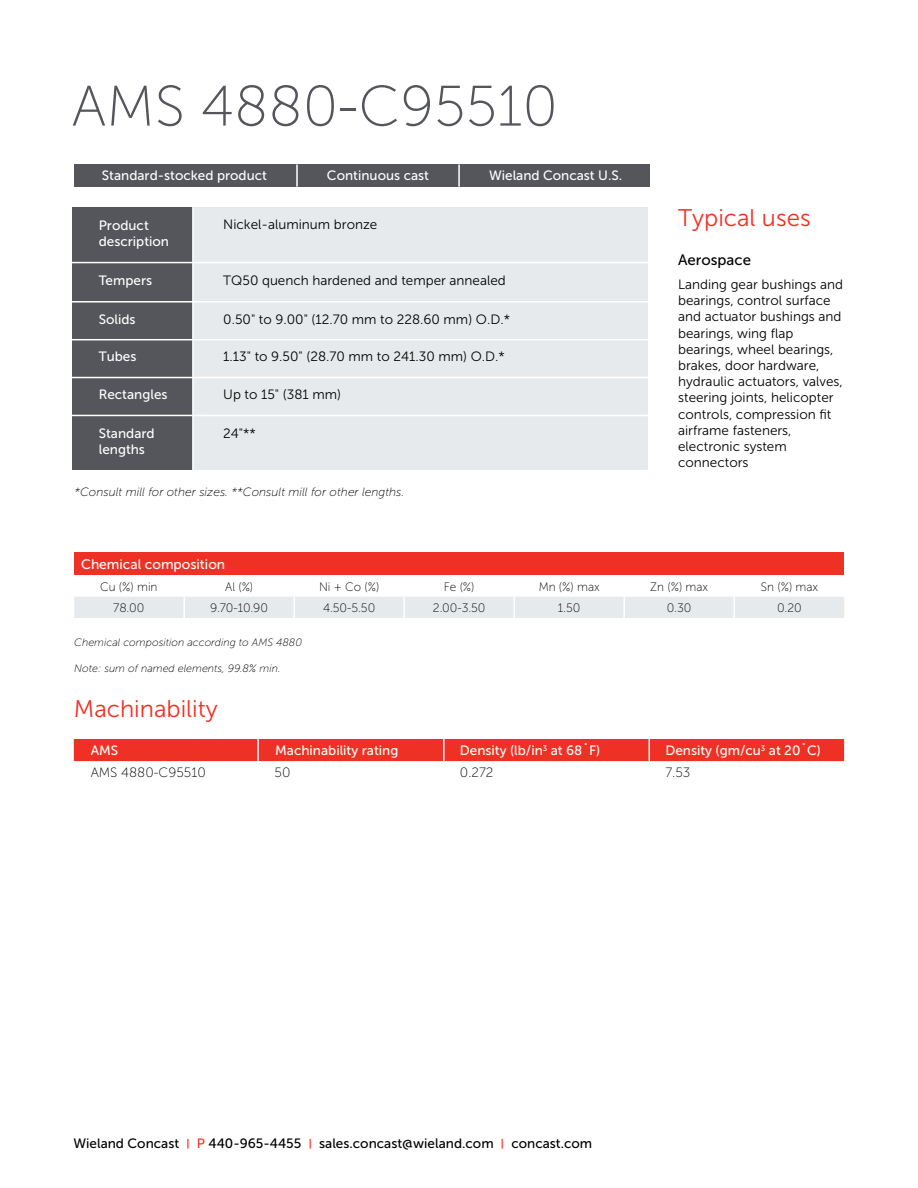
<style>
.page{position:relative;width:918px;height:1188px;background:#fff}
.page>*{position:absolute;margin:0;border:0;box-sizing:border-box;transform-origin:0 0}
.t1{font:57px "Museo Sans 100";color:#54565b}
.t2{font:24px "Museo Sans 300";color:#ee3124}
.t3{font:15px "Museo Sans 500";color:#010101}
.t4{font:13.8px "Museo Sans 500";color:#fff}
.t5{font:13.5px/16.2px "Museo Sans 300";color:#010101}
.t6{font:13.5px/16.2px "Museo Sans 500";color:#fff}
.t7{font:13.5px "Museo Sans 500";color:#000}
.t8{font:13.5px "Museo Sans 100";color:#000}
.t9{font:12.15px "Museo Sans 100";color:#000}
.t10{font:italic 12px "Museo Sans 100";color:#000}
.t11{font:italic 10.65px "Museo Sans 100";color:#000}
.s1{font-size:10.2px;color:#ee3124}
.s2{color:#ee3124}
</style>
<div class="page">
<div style="left:193px;top:207px;width:455px;height:263px;background:#e7eaec"></div>
<div style="left:74px;top:739px;width:770px;height:22px;background:#ee3124"></div>
<hr style="left:257px;top:739px;width:2px;height:44px;background:#fff">
<hr style="left:443px;top:739px;width:2px;height:44px;background:#fff">
<div style="left:74px;top:164px;width:576px;height:23px;background:#54565b"></div>
<hr style="left:296px;top:164px;width:2px;height:23px;background:#fff">
<hr style="left:458px;top:164px;width:2px;height:23px;background:#fff">
<div style="left:73px;top:207px;width:120px;height:263px;background:#54565b"></div>
<hr style="left:69px;top:339px;width:585px;height:1px;background:#fff">
<hr style="left:69px;top:415px;width:585px;height:1px;background:#fff">
<hr style="left:69px;top:301px;width:585px;height:2px;background:#fff">
<hr style="left:69px;top:262px;width:585px;height:1px;background:#fff">
<hr style="left:192px;top:205px;width:2px;height:268px;background:#fff">
<hr style="left:69px;top:377px;width:585px;height:1px;background:#fff">
<div style="left:74px;top:553px;width:770px;height:22px;background:#ee3124"></div>
<div style="left:74px;top:597px;width:770px;height:21px;background:#e7eaec"></div>
<hr style="left:183px;top:597px;width:2px;height:21px;background:#fff">
<hr style="left:293px;top:597px;width:2px;height:21px;background:#fff">
<hr style="left:403px;top:597px;width:2px;height:21px;background:#fff">
<hr style="left:513px;top:597px;width:2px;height:21px;background:#fff">
<hr style="left:623px;top:597px;width:2px;height:21px;background:#fff">
<hr style="left:733px;top:597px;width:2px;height:21px;background:#fff">
<hr style="left:649px;top:739px;width:1px;height:44px;background:#fff">
<h1 class="t1" style="left:72px;top:76px;width:488px">AMS 4880-C95510</h1>
<p class="t6" style="left:102px;top:167px;width:167px">Standard-stocked product</p>
<p class="t6" style="left:327px;top:167px;width:104px">Continuous cast</p>
<p class="t6" style="left:489px;top:167px;width:135px">Wieland Concast U.S.</p>
<p class="t6" style="left:99px;top:217px;width:72px">Product description</p>
<p class="t5" style="left:223px;top:217px;width:156px">Nickel-aluminum bronze</p>
<p class="t6" style="left:99px;top:273px;width:55px">Tempers</p>
<p class="t5" style="left:223px;top:273px;width:284px">TQ50 quench hardened and temper annealed</p>
<p class="t6" style="left:99px;top:312px;width:38px">Solids</p>
<p class="t5" style="left:223px;top:312px;width:288px">0.50" to 9.00" (12.70 mm to 228.60 mm) O.D.*</p>
<p class="t6" style="left:99px;top:349px;width:39px">Tubes</p>
<p class="t5" style="left:223px;top:349px;width:283px">1.13" to 9.50" (28.70 mm to 241.30 mm) O.D.*</p>
<p class="t6" style="left:99px;top:386px;width:70px">Rectangles</p>
<p class="t5" style="left:223px;top:386px;width:119px">Up to 15" (381 mm)</p>
<p class="t6" style="left:99px;top:425px;width:57px">Standard lengths</p>
<p class="t5" style="left:223px;top:425px;width:34px">24"**</p>
<p class="t10" style="left:74px;top:486px;width:332px">*Consult mill for other sizes. **Consult mill for other lengths.</p>
<h2 class="t2" style="left:678px;top:205px;width:134px">Typical uses</h2>
<p class="t3" style="left:678px;top:252px;width:74px">Aerospace</p>
<p class="t5" style="left:678px;top:276px;width:166px">Landing gear bushings and bearings, control surface and actuator bushings and bearings, wing flap bearings, wheel bearings, brakes, door hardware, hydraulic actuators, valves, steering joints, helicopter controls, compression fit airframe fasteners, electronic system connectors</p>
<p class="t4" style="left:81px;top:557px;width:146px">Chemical composition</p>
<p class="t9" style="left:100px;top:580px;width:59px">Cu (%) min</p>
<p class="t9" style="left:225px;top:580px;width:30px">Al (%)</p>
<p class="t9" style="left:319px;top:580px;width:62px">Ni + Co (%)</p>
<p class="t9" style="left:444px;top:580px;width:32px">Fe (%)</p>
<p class="t9" style="left:539px;top:580px;width:63px">Mn (%) max</p>
<p class="t9" style="left:650px;top:580px;width:59px">Zn (%) max</p>
<p class="t9" style="left:761px;top:580px;width:59px">Sn (%) max</p>
<p class="t9" style="left:113px;top:601px;width:33px">78.00</p>
<p class="t9" style="left:210px;top:601px;width:59px">9.70-10.90</p>
<p class="t9" style="left:323px;top:601px;width:54px">4.50-5.50</p>
<p class="t9" style="left:433px;top:601px;width:54px">2.00-3.50</p>
<p class="t9" style="left:558px;top:601px;width:24px">1.50</p>
<p class="t9" style="left:667px;top:601px;width:26px">0.30</p>
<p class="t9" style="left:777px;top:601px;width:26px">0.20</p>
<p class="t11" style="left:74px;top:637px;width:229px">Chemical composition according to AMS 4880</p>
<p class="t11" style="left:74px;top:662px;width:208px">Note: sum of named elements, 99.8% min.</p>
<h2 class="t2" style="left:74px;top:696px;width:145px">Machinability</h2>
<p class="t6" style="left:91px;top:742px;width:29px">AMS</p>
<p class="t8" style="left:91px;top:765px;width:117px">AMS 4880-C95510</p>
<p class="t6" style="left:275px;top:742px;width:125px">Machinability rating</p>
<p class="t8" style="left:275px;top:765px;width:17px">50</p>
<p class="t6" style="left:460px;top:742px;width:142px">Density (lb/in<sup>3</sup> at 68˚F)</p>
<p class="t8" style="left:460px;top:765px;width:35px">0.272</p>
<p class="t6" style="left:665px;top:742px;width:157px">Density (gm/cu<sup>3</sup> at 20˚C)</p>
<p class="t8" style="left:665px;top:765px;width:27px">7.53</p>
<p class="t7" style="left:73px;top:1136px;width:520px">Wieland Concast <span class="s1">|</span> <span class="s2">P</span> 440-965-4455 <span class="s1">|</span> sales.concast@wieland.com <span class="s1">|</span> concast.com</p>
</div>
